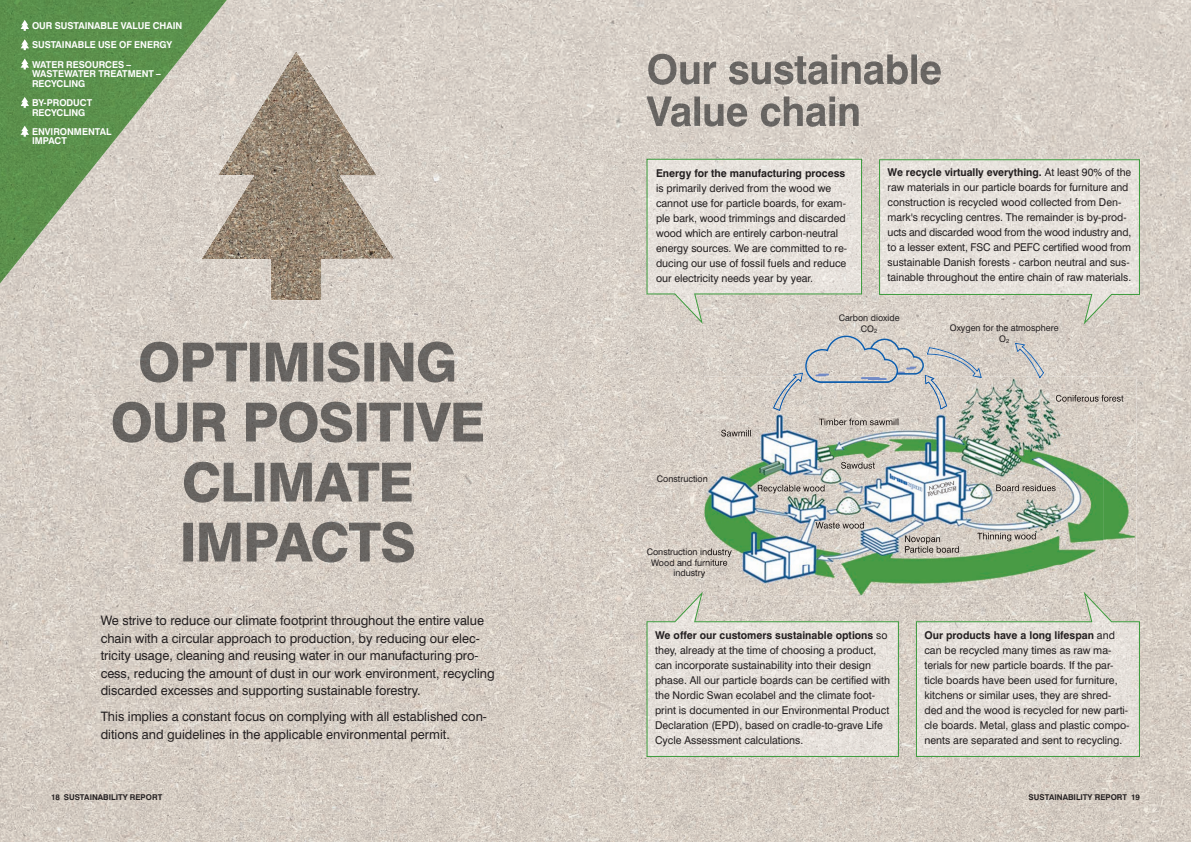
<style>
.page{position:relative;width:1191px;height:842px;background:#fff}
.page>*{position:absolute;margin:0;border:0;box-sizing:border-box;transform-origin:0 0}
.t1{font:13px/17.5px "Swiss 721 BT";color:#231f20}
.t2{font:10.8px/15px "Swiss 721 BT";color:#231f20}
.t3{font:700 10.8px "Swiss 721 BT";color:#231f20}
.t4{font:700 9.5px/9.5px "Swiss 721 BT";letter-spacing:-.005em;color:#fff}
.t5{font:9.1px/10.6px "Swiss 721 BT";color:#231f20;text-align:center}
.t6{font:700 8px "Swiss 721 BT";color:#231f20}
.s1{font-weight:700}
</style>
<div class="page">
<img style="left:245px;top:105px;width:105px;height:195px">
<img style="left:227px;top:0;width:964px;height:34px">
<img style="left:0;top:283px;width:34px;height:559px">
<img style="left:227px;top:34px;width:53px;height:106px">
<img style="left:279px;top:34px;width:912px;height:71px">
<img style="left:105px;top:283px;width:34px;height:559px">
<img style="left:331px;top:105px;width:860px;height:35px">
<img style="left:70px;top:283px;width:35px;height:559px">
<img style="left:139px;top:139px;width:106px;height:387px">
<img style="left:350px;top:139px;width:315px;height:387px">
<img style="left:665px;top:139px;width:526px;height:36px">
<img style="left:34px;top:283px;width:36px;height:559px">
<img style="left:245px;top:175px;width:9px;height:16px">
<img style="left:340px;top:175px;width:10px;height:17px">
<img style="left:841px;top:175px;width:69px;height:161px">
<img style="left:1121px;top:175px;width:70px;height:667px">
<img style="left:245px;top:259px;width:35px;height:263px">
<img style="left:314px;top:259px;width:36px;height:263px">
<img style="left:279px;top:300px;width:36px;height:222px">
<img style="left:665px;top:324px;width:176px;height:61px">
<img style="left:910px;top:324px;width:211px;height:53px">
<img style="left:665px;top:385px;width:39px;height:207px">
<img style="left:139px;top:526px;width:70px;height:316px">
<img style="left:385px;top:526px;width:281px;height:316px">
<img style="left:209px;top:563px;width:176px;height:279px">
<img style="left:899px;top:596px;width:17px;height:35px">
<img style="left:876px;top:631px;width:69px;height:211px">
<img style="left:665px;top:757px;width:211px;height:85px">
<img style="left:945px;top:757px;width:176px;height:85px">
<img style="left:647px;top:548px;width:57px;height:9px">
<img style="left:651px;top:559px;width:53px;height:7px">
<img style="left:674px;top:570px;width:30px;height:8px">
<img style="left:657px;top:475px;width:47px;height:7px">
<img style="left:648px;top:54px;width:294px;height:31px">
<img style="left:646px;top:96px;width:212px;height:31px">
<svg style="left:646px;top:159px;width:216px;height:165px;background:#e0ddd4"></svg>
<img style="left:140px;top:342px;width:317px;height:41px">
<img style="left:113px;top:402px;width:372px;height:41px">
<img style="left:184px;top:462px;width:230px;height:41px">
<img style="left:183px;top:522px;width:231px;height:41px">
<img style="left:0;top:0;width:227px;height:283px">
<svg style="left:21px;top:20px;width:8px;height:11px"></svg>
<svg style="left:21px;top:39px;width:8px;height:11px"></svg>
<svg style="left:21px;top:59px;width:8px;height:10px"></svg>
<svg style="left:21px;top:97px;width:8px;height:11px"></svg>
<svg style="left:21px;top:126px;width:8px;height:11px"></svg>
<img style="left:704px;top:377px;width:432px;height:219px">
<img style="left:721px;top:430px;width:30px;height:7px">
<img style="left:704px;top:548px;width:28px;height:9px">
<img style="left:704px;top:559px;width:23px;height:7px">
<img style="left:758px;top:485px;width:66px;height:8px">
<img style="left:815px;top:522px;width:49px;height:7px">
<svg style="left:704px;top:475px;width:3px;height:7px"></svg>
<img style="left:841px;top:462px;width:34px;height:7px">
<img style="left:819px;top:418px;width:79px;height:7px">
<img style="left:1056px;top:395px;width:67px;height:7px">
<img style="left:996px;top:485px;width:59px;height:6px">
<img style="left:977px;top:533px;width:58px;height:8px">
<img style="left:905px;top:535px;width:35px;height:9px">
<img style="left:905px;top:546px;width:54px;height:7px">
<img style="left:981px;top:377px;width:59px;height:33px">
<svg style="left:773px;top:336px;width:208px;height:75px;background:#ccc9c5"></svg>
<svg style="left:1015px;top:343px;width:29px;height:35px"></svg>
<img style="left:925px;top:377px;width:22px;height:32px">
<svg style="left:879px;top:159px;width:261px;height:165px;background:#e1ddd5"></svg>
<svg style="left:916px;top:592px;width:224px;height:165px;background:#dfdbd3"></svg>
<svg style="left:646px;top:592px;width:253px;height:165px;background:#dfdcd4"></svg>
<p class="t4" style="left:32px;top:16px;width:152px;line-height:19.3px">OUR SUSTAINABLE VALUE CHAIN<br>SUSTAINABLE USE OF ENERGY<br>WATER RESOURCES –</p>
<p class="t4" style="left:32px;top:69px;width:130px">WASTEWATER TREATMENT –<br>RECYCLING</p>
<p class="t4" style="left:32px;top:98px;width:62px">BY-PRODUCT<br>RECYCLING</p>
<p class="t4" style="left:32px;top:127px;width:81px">ENVIRONMENTAL<br>IMPACT</p>
<p class="t1" style="left:101px;top:612px;width:395px">We strive to reduce our climate footprint throughout the entire value chain with a circular approach to production, by reducing our elec&shy;tricity usage, cleaning and reusing water in our manufacturing pro&shy;cess, reducing the amount of dust in our work environment, recycling discarded excesses and supporting sustainable forestry.</p>
<p class="t1" style="left:101px;top:708px;width:388px">This implies a constant focus on complying with all established con&shy;ditions and guidelines in the applicable environmental permit.</p>
<p class="t6" style="left:51px;top:792px;width:113px">18 SUSTAINABILITY REPORT</p>
<p class="t3" style="left:656px;top:166px;width:191px">Energy for the manufacturing process</p>
<p class="t2" style="left:656px;top:180px;width:193px">is primarily derived from the wood we cannot use for particle boards, for exam&shy;ple bark, wood trimmings and discarded wood which are entirely carbon-neutral energy sources. We are committed to re&shy;ducing our use of fossil fuels and reduce our electricity needs year by year.</p>
<p class="t2" style="left:887px;top:165px;width:245px"><span class="s1">We recycle virtually everything.</span> At least 90% of the raw materials in our particle boards for furniture and construction is recycled wood collected from Den&shy;mark's recycling centres. The remainder is by-prod&shy;ucts and discarded wood from the wood industry and, to a lesser extent, FSC and PEFC certified wood from sustainable Danish forests - carbon neutral and sus&shy;tainable throughout the entire chain of raw materials.</p>
<p class="t5" style="left:838px;top:312px;width:62px">Carbon dioxide<br>CO<sub>2</sub></p>
<p class="t5" style="left:949px;top:322px;width:110px">Oxygen for the atmosphere<br>O<sub>2</sub></p>
<p class="t5" style="left:657px;top:473px;width:52px">Construction</p>
<p class="t5" style="left:647px;top:546px;width:87px">Construction industry<br>Wood and furniture industry</p>
<p class="t2" style="left:655px;top:628px;width:236px"><span class="s1">We offer our customers sustainable options</span> so they, already at the time of choosing a product, can incorporate sustainability into their design phase. All our particle boards can be certified with the Nordic Swan ecolabel and the climate foot&shy;print is documented in our Environmental Product Declaration (EPD), based on cradle-to-grave Life Cycle Assessment calculations.</p>
<p class="t2" style="left:924px;top:628px;width:206px"><span class="s1">Our products have a long lifespan</span> and can be recycled many times as raw ma&shy;terials for new particle boards. If the par&shy;ticle boards have been used for furniture, kitchens or similar uses, they are shred&shy;ded and the wood is recycled for new parti&shy;cle boards. Metal, glass and plastic compo&shy;nents are separated and sent to recycling.</p>
<p class="t6" style="left:1028px;top:792px;width:113px">SUSTAINABILITY REPORT 19</p>
</div>
